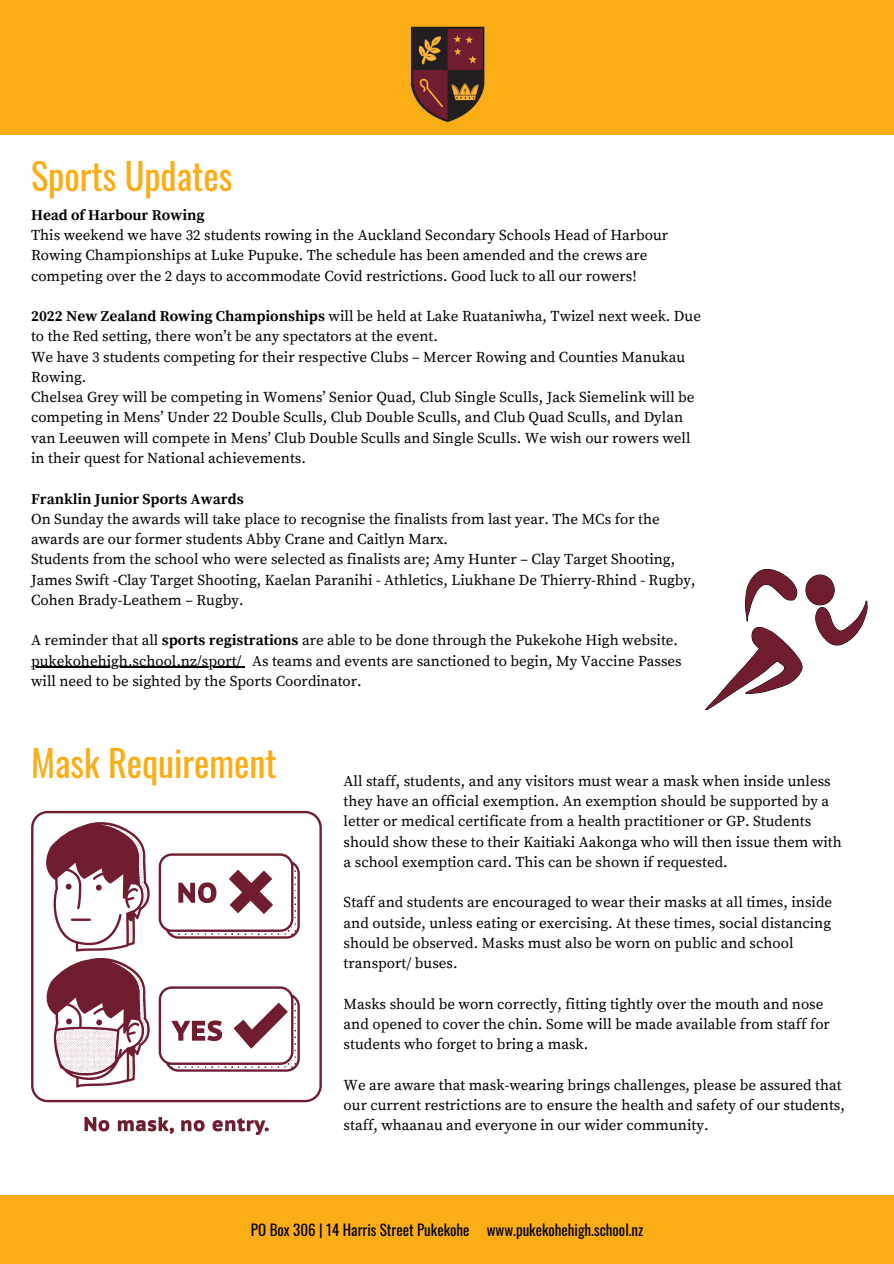
<style>
.page{position:relative;width:894px;height:1264px;background:#fff}
.page>*{position:absolute;margin:0;border:0;box-sizing:border-box;transform-origin:0 0}
.t1{font:36.3px "Oswald";color:#faad15}
.t2{font:15px/20.2px "Source Serif Pro";color:#000}
.t3{font:15px "Oswald";color:#000}
.t4{font:700 15px "Source Serif Pro";color:#000}
.s1{font-weight:700}
</style>
<div class="page">
<div style="left:0;top:1195px;width:893px;height:68px;background:#faad15"></div>
<div style="left:0;top:0;width:893px;height:134px;background:#faad15"></div>
<img style="left:410px;top:26px;width:75px;height:96px">
<svg style="left:705px;top:568px;width:162px;height:142px"></svg>
<hr style="left:31px;top:667px;width:210px;height:1px;background:#000">
<svg style="left:31px;top:811px;width:291px;height:323px"></svg>
<h1 class="t1" style="left:31px;top:144px;width:203px">Sports Updates</h1>
<p class="t4" style="left:31px;top:206px;width:175px">Head of Harbour Rowing</p>
<p class="t2" style="left:31px;top:225px;width:638px">This weekend we have 32 students rowing in the Auckland Secondary Schools Head of Harbour<br>Rowing Championships at Luke Pupuke. The schedule has been amended and the crews are competing over the 2 days to accommodate Covid restrictions. Good luck to all our rowers!</p>
<p class="t2" style="left:31px;top:306px;width:671px"><span class="s1">2022 New Zealand Rowing Championships</span> will be held at Lake Ruataniwha, Twizel next week. Due to the Red setting, there won’t be any spectators at the event.<br>We have 3 students competing for their respective Clubs – Mercer Rowing and Counties Manukau Rowing.<br>Chelsea Grey will be competing in Womens’ Senior Quad, Club Single Sculls, Jack Siemelink will be competing in Mens’ Under 22 Double Sculls, Club Double Sculls, and Club Quad Sculls, and Dylan van Leeuwen will compete in Mens’ Club Double Sculls and Single Sculls. We wish our rowers well in their quest for National achievements.</p>
<p class="t4" style="left:31px;top:490px;width:214px">Franklin Junior Sports Awards</p>
<p class="t2" style="left:31px;top:509px;width:666px">On Sunday the awards will take place to recognise the finalists from last year. The MCs for the awards are our former students Abby Crane and Caitlyn Marx.<br>Students from the school who were selected as finalists are; Amy Hunter – Clay Target Shooting, James Swift -Clay Target Shooting, Kaelan Paranihi - Athletics, Liukhane De Thierry-Rhind - Rugby, Cohen Brady-Leathem – Rugby.</p>
<p class="t2" style="left:31px;top:631px;width:652px">A reminder that all <span class="s1">sports registrations</span> are able to be done through the Pukekohe High website. pukekohehigh.school.nz/sport/ As teams and events are sanctioned to begin, My Vaccine Passes will need to be sighted by the Sports Coordinator.</p>
<h1 class="t1" style="left:31px;top:731px;width:247px">Mask Requirement</h1>
<p class="t2" style="left:343px;top:771px;width:499px">All staff, students, and any visitors must wear a mask when inside unless they have an official exemption. An exemption should be supported by a letter or medical certificate from a health practitioner or GP. Students should show these to their Kaitiaki Aakonga who will then issue them with a school exemption card. This can be shown if requested.</p>
<p class="t2" style="left:343px;top:892px;width:490px">Staff and students are encouraged to wear their masks at all times, inside and outside, unless eating or exercising. At these times, social distancing should be observed. Masks must also be worn on public and school transport/ buses.</p>
<p class="t2" style="left:343px;top:994px;width:487px">Masks should be worn correctly, fitting tightly over the mouth and nose and opened to cover the chin. Some will be made available from staff for students who forget to bring a mask.</p>
<p class="t2" style="left:343px;top:1075px;width:502px">We are aware that mask-wearing brings challenges, please be assured that our current restrictions are to ensure the health and safety of our students, staff, whaanau and everyone in our wider community.</p>
<p class="t3" style="left:251px;top:1216px;width:394px">PO Box 306 | 14 Harris Street Pukekohe www.pukekohehigh.school.nz</p>
</div>
